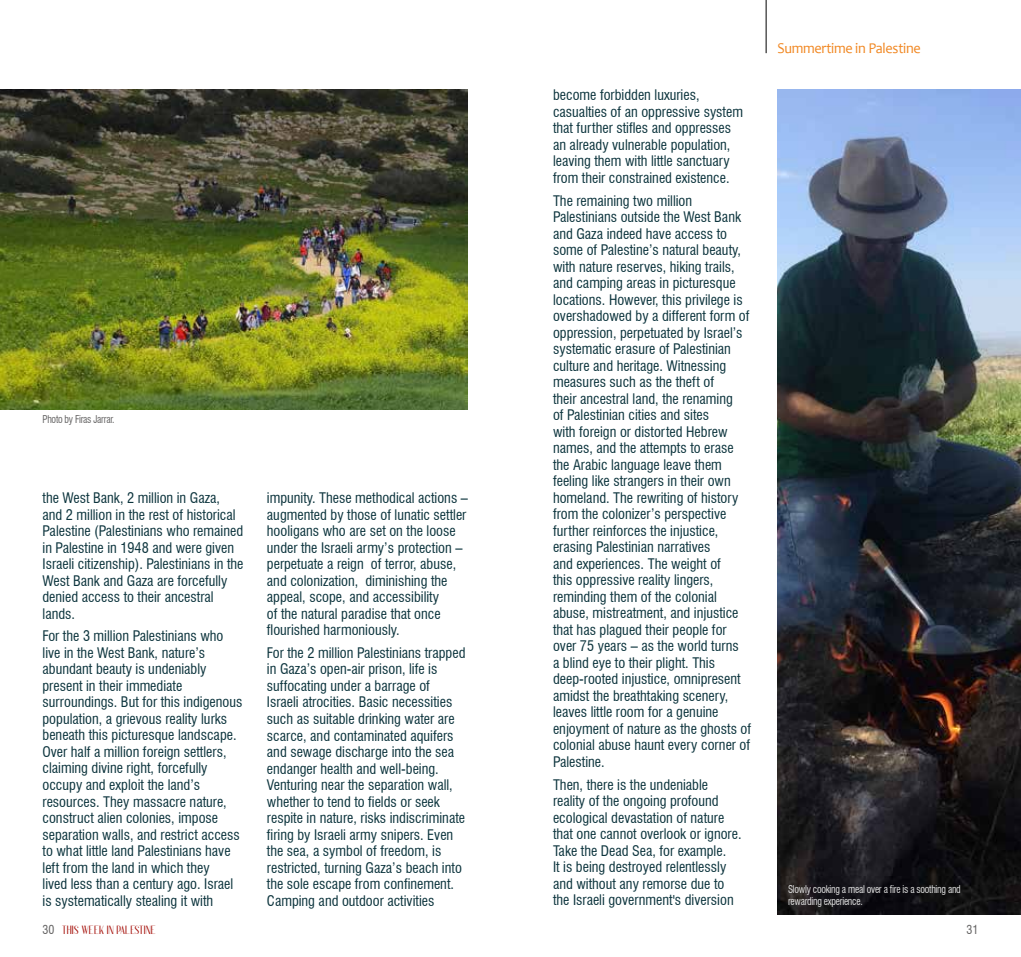
<style>
.page{position:relative;width:1021px;height:957px;background:#fff}
.page>*{position:absolute;margin:0;border:0;box-sizing:border-box;transform-origin:0 0}
.t1{font:15px "Candara";letter-spacing:-.02em;color:#f18823;scale:.95 1}
.t2{font:condensed 14.25px/16.5px "Swiss 721 BT";color:#0c343d}
.t3{font:700 12px "Anteric";color:#a6120c}
.t4{font:condensed 12px "Swiss 721 BT";color:#646363}
.t5{font:condensed 10.5px/12px "Swiss 721 BT";letter-spacing:-.025em;color:#e3e3e3;scale:.91 1}
.t6{font:condensed 10.5px "Swiss 721 BT";letter-spacing:-.025em;color:#646363;scale:.91 1}
.s1{font-family:"Swiss 721 BT";font-weight:400;font-stretch:condensed;color:#646363}
</style>
<div class="page">
<hr style="left:765px;top:0;width:1px;height:53px;background:#000">
<img style="left:777px;top:89px;width:243px;height:825px">
<img style="left:0;top:89px;width:468px;height:321px">
<p class="t6" style="left:43px;top:413px;width:81px">Photo by Firas Jarrar.</p>
<p class="t2" style="left:43px;top:489px;width:202px">the West Bank, 2 million in Gaza, and 2 million in the rest of historical<br>Palestine (Palestinians who remained in Palestine in 1948 and were given<br>Israeli citizenship). Palestinians in the<br>West Bank and Gaza are forcefully denied access to their ancestral lands.</p>
<p class="t2" style="left:43px;top:628px;width:201px">For the 3 million Palestinians who live in the West Bank, nature’s abundant beauty is undeniably present in their immediate surroundings. But for this indigenous population, a grievous reality lurks beneath this picturesque landscape.<br>Over half a million foreign settlers, claiming divine right, forcefully occupy and exploit the land’s resources. They massacre nature, construct alien colonies, impose separation walls, and restrict access to what little land Palestinians have left from the land in which they<br>lived less than a century ago. Israel is systematically stealing it with</p>
<p class="t2" style="left:267px;top:489px;width:202px">impunity. These methodical actions – augmented by those of lunatic settler hooligans who are set on the loose under the Israeli army’s protection – perpetuate a reign of terror, abuse, and colonization, diminishing the appeal, scope, and accessibility<br>of the natural paradise that once flourished harmoniously.</p>
<p class="t2" style="left:267px;top:644px;width:200px">For the 2 million Palestinians trapped in Gaza’s open-air prison, life is suffocating under a barrage of<br>Israeli atrocities. Basic necessities such as suitable drinking water are scarce, and contaminated aquifers and sewage discharge into the sea endanger health and well-being.<br>Venturing near the separation wall, whether to tend to fields or seek respite in nature, risks indiscriminate firing by Israeli army snipers. Even the sea, a symbol of freedom, is restricted, turning Gaza’s beach into the sole escape from confinement.<br>Camping and outdoor activities</p>
<p class="t2" style="left:553px;top:87px;width:191px">become forbidden luxuries, casualties of an oppressive system that further stifles and oppresses an already vulnerable population, leaving them with little sanctuary from their constrained existence.</p>
<p class="t2" style="left:553px;top:192px;width:200px">The remaining two million Palestinians outside the West Bank and Gaza indeed have access to some of Palestine’s natural beauty, with nature reserves, hiking trails, and camping areas in picturesque locations. However, this privilege is overshadowed by a different form of oppression, perpetuated by Israel’s systematic erasure of Palestinian culture and heritage. Witnessing measures such as the theft of<br>their ancestral land, the renaming<br>of Palestinian cities and sites<br>with foreign or distorted Hebrew names, and the attempts to erase the Arabic language leave them feeling like strangers in their own homeland. The rewriting of history from the colonizer’s perspective further reinforces the injustice, erasing Palestinian narratives<br>and experiences. The weight of<br>this oppressive reality lingers, reminding them of the colonial abuse, mistreatment, and injustice that has plagued their people for over 75 years – as the world turns<br>a blind eye to their plight. This deep-rooted injustice, omnipresent amidst the breathtaking scenery, leaves little room for a genuine enjoyment of nature as the ghosts of colonial abuse haunt every corner of Palestine.</p>
<p class="t2" style="left:553px;top:776px;width:190px">Then, there is the undeniable reality of the ongoing profound ecological devastation of nature that one cannot overlook or ignore.<br>Take the Dead Sea, for example.<br>It is being destroyed relentlessly and without any remorse due to the Israeli government's diversion</p>
<p class="t1" style="left:777px;top:39px;width:152px">Summertime in Palestine</p>
<p class="t5" style="left:788px;top:883px;width:191px">Slowly cooking a meal over a fire is a soothing and rewarding experience.</p>
<p class="t3" style="left:43px;top:924px;width:115px"><span class="s1">30</span> THIS WEEK IN PALESTINE</p>
<p class="t4" style="left:966px;top:922px;width:13px">31</p>
</div>
